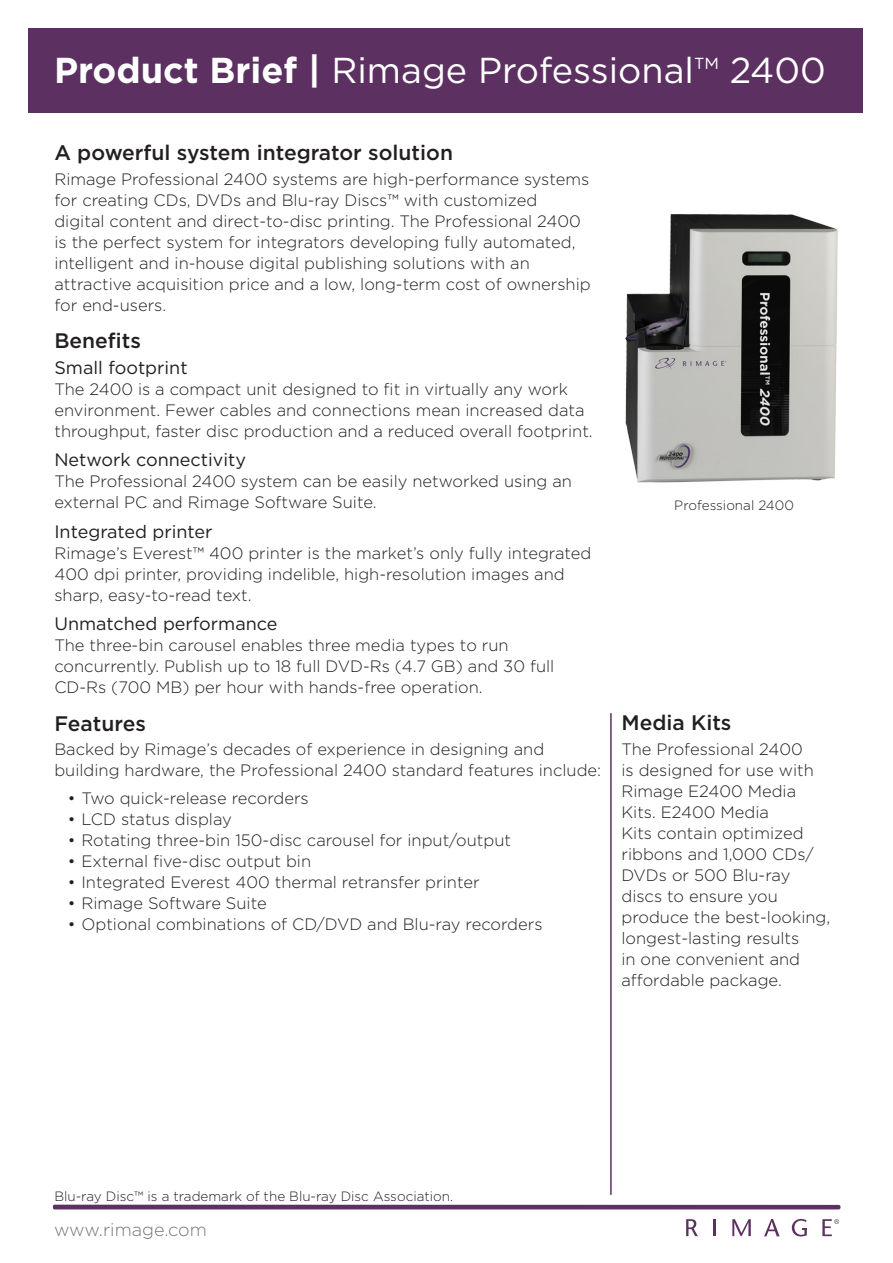
<style>
.page{position:relative;width:893px;height:1263px;background:#fff}
.page>*{position:absolute;margin:0;border:0;box-sizing:border-box;transform-origin:0 0}
.Top_Heading_Title{font:36px "Gotham";color:#fff}
.Paragraph_Heading{font:500 21px "Gotham";color:#231f20}
.Subparagraph_heading{font:18px "Gotham";color:#231f20}
.t1{font:300 18px "Gotham";color:#757679}
.Body_Text_-_11_14{font:300 16.5px/21px "Gotham";color:#231f20}
.Bullets_-_11_14{font:300 16.5px "Gotham";color:#231f20}
.Table_Text_-_9_12{font:300 13.5px "Gotham";color:#231f20}
.After_Quote_Text_-_9{font:300 13.5px "Gotham";color:#231f20}
.s1{font-weight:700}
.s2{font-weight:300}
</style>
<div class="page">
<div style="left:29px;top:28px;width:834px;height:85px;background:#5c3161"></div>
<svg style="left:686px;top:1219px;width:12px;height:17px"></svg>
<svg style="left:713px;top:1219px;width:2px;height:17px"></svg>
<svg style="left:732px;top:1219px;width:19px;height:17px"></svg>
<svg style="left:792px;top:1219px;width:15px;height:17px"></svg>
<svg style="left:764px;top:1219px;width:15px;height:17px"></svg>
<svg style="left:822px;top:1219px;width:17px;height:17px"></svg>
<div style="left:53px;top:1205px;width:787px;height:4px;border:3px solid #5c3161"></div>
<hr style="left:610px;top:713px;width:2px;height:481px;background:#5c3161">
<img style="left:625px;top:214px;width:213px;height:269px">
<p class="Top_Heading_Title" style="left:54px;top:48px;width:773px"><span class="s1">Product Brief |</span> Rimage Professional<span class="s2">™</span> 2400</p>
<p class="Paragraph_Heading" style="left:54px;top:140px;width:400px">A powerful system integrator solution</p>
<p class="Body_Text_-_11_14" style="left:54px;top:168px;width:538px">Rimage Professional 2400 systems are high-performance systems for creating CDs, DVDs and Blu-ray Discs™ with customized digital content and direct-to-disc printing. The Professional 2400 is the perfect system for integrators developing fully automated, intelligent and in-house digital publishing solutions with an attractive acquisition price and a low, long-term cost of ownership for end-users.</p>
<p class="Paragraph_Heading" style="left:54px;top:328px;width:88px">Benefits</p>
<p class="Subparagraph_heading" style="left:54px;top:357px;width:135px">Small footprint</p>
<p class="Body_Text_-_11_14" style="left:54px;top:379px;width:540px">The 2400 is a compact unit designed to fit in virtually any work environment. Fewer cables and connections mean increased data throughput, faster disc production and a reduced overall footprint.</p>
<p class="Subparagraph_heading" style="left:54px;top:449px;width:193px">Network connectivity</p>
<p class="Body_Text_-_11_14" style="left:54px;top:471px;width:519px">The Professional 2400 system can be easily networked using an external PC and Rimage Software Suite.</p>
<p class="Subparagraph_heading" style="left:54px;top:520px;width:160px">Integrated printer</p>
<p class="Body_Text_-_11_14" style="left:54px;top:542px;width:538px">Rimage’s Everest™ 400 printer is the market’s only fully integrated<br>400 dpi printer, providing indelible, high-resolution images and sharp, easy-to-read text.</p>
<p class="Subparagraph_heading" style="left:54px;top:613px;width:225px">Unmatched performance</p>
<p class="Body_Text_-_11_14" style="left:54px;top:634px;width:501px">The three-bin carousel enables three media types to run concurrently. Publish up to 18 full DVD-Rs (4.7 GB) and 30 full<br>CD-Rs (700 MB) per hour with hands-free operation.</p>
<p class="Paragraph_Heading" style="left:54px;top:710px;width:93px">Features</p>
<p class="Body_Text_-_11_14" style="left:54px;top:738px;width:548px">Backed by Rimage’s decades of experience in designing and building hardware, the Professional 2400 standard features include:</p>
<p class="Bullets_-_11_14" style="left:68px;top:788px;width:242px">• Two quick-release recorders</p>
<p class="Bullets_-_11_14" style="left:68px;top:809px;width:166px">• LCD status display</p>
<p class="Bullets_-_11_14" style="left:68px;top:830px;width:445px">• Rotating three-bin 150-disc carousel for input/output</p>
<p class="Bullets_-_11_14" style="left:68px;top:851px;width:245px">• External five-disc output bin</p>
<p class="Bullets_-_11_14" style="left:68px;top:872px;width:413px">• Integrated Everest 400 thermal retransfer printer</p>
<p class="Bullets_-_11_14" style="left:68px;top:893px;width:200px">• Rimage Software Suite</p>
<p class="Bullets_-_11_14" style="left:68px;top:914px;width:476px">• Optional combinations of CD/DVD and Blu-ray recorders</p>
<p class="After_Quote_Text_-_9" style="left:674px;top:497px;width:121px">Professional 2400</p>
<p class="Paragraph_Heading" style="left:621px;top:710px;width:112px">Media Kits</p>
<p class="Body_Text_-_11_14" style="left:621px;top:738px;width:210px">The Professional 2400<br>is designed for use with<br>Rimage E2400 Media<br>Kits. E2400 Media<br>Kits contain optimized ribbons and 1,000 CDs/<br>DVDs or 500 Blu-ray discs to ensure you produce the best-looking, longest-lasting results<br>in one convenient and affordable package.</p>
<p class="Table_Text_-_9_12" style="left:54px;top:1187px;width:400px">Blu-ray Disc™ is a trademark of the Blu-ray Disc Association.</p>
<p class="t1" style="left:54px;top:1219px;width:154px">www.rimage.com</p>
</div>
